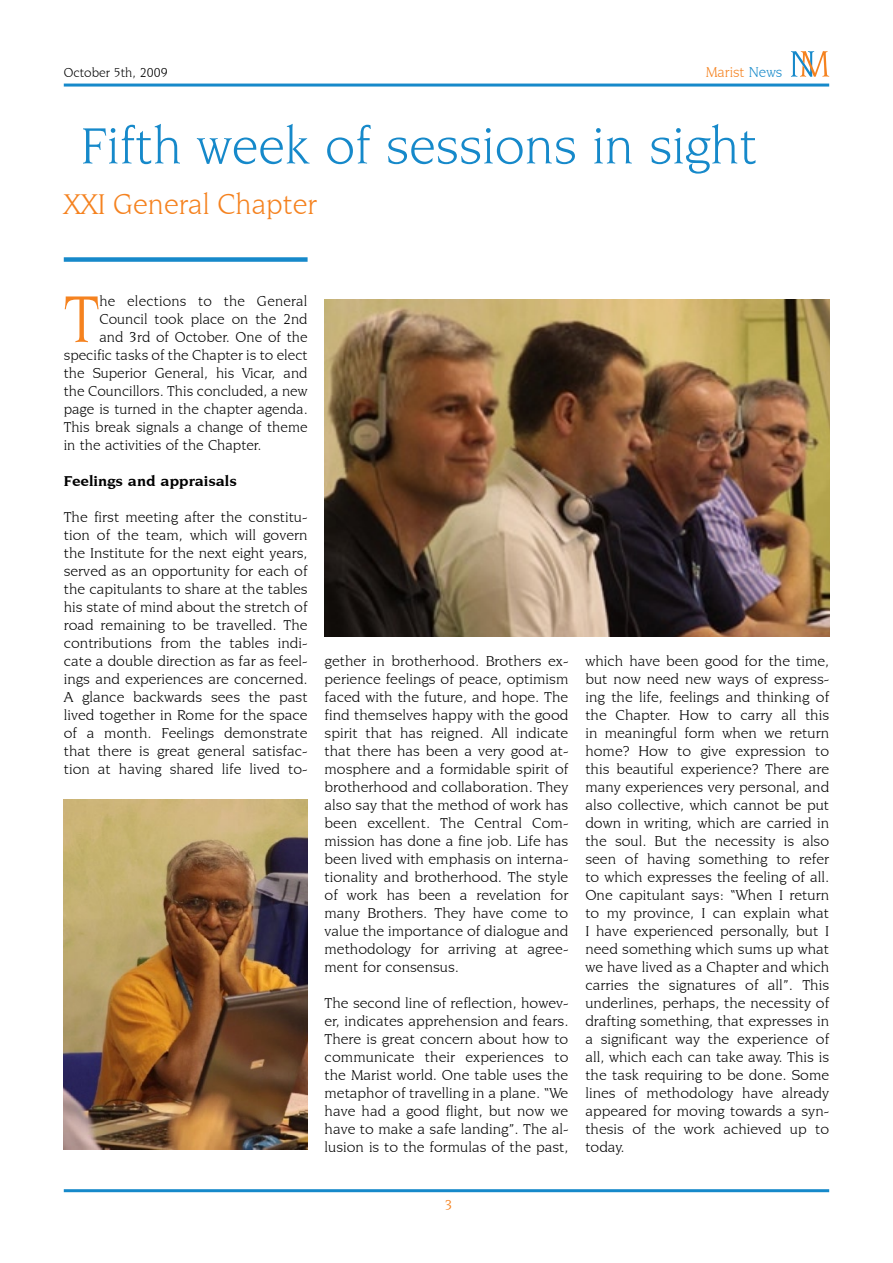
<style>
.page{position:relative;width:893px;height:1263px;background:#fff}
.page>*{position:absolute;margin:0;border:0;box-sizing:border-box;transform-origin:0 0}
.t1{font:70.05px "Novarese IT Cby BT";color:#f5821f}
.t2{font:54px "Novarese IT Cby BT";color:#1689ca}
.t3{font:30px "Novarese IT Cby BT";color:#f5821f}
.t4{font:15px/18px "Novarese IT Cby BT";color:#000;text-align:justify;scale:1.05 1}
.t5{font:15px "Novarese IT Cby BT";color:#000}
.t6{font:700 15px "Novarese IT Cby BT";color:#000;scale:1.05 1}
.t7{font:15px "Novarese IT Cby BT";color:#f5821f}
.t8{font:13.5px "Novarese IT Cby BT";color:#000}
.s1{color:#1689ca}
</style>
<div class="page">
<hr style="left:64px;top:1189px;width:765px;height:3px;background:#1689ca">
<div style="left:64px;top:257px;width:244px;height:5px;background:#1689ca"></div>
<hr style="left:64px;top:84px;width:765px;height:3px;background:#1689ca">
<svg style="left:791px;top:51px;width:38px;height:26px"></svg>
<img style="left:64px;top:799px;width:244px;height:351px">
<img style="left:325px;top:300px;width:504px;height:337px">
<p class="t8" style="left:64px;top:64px;width:105px">October 5th, 2009</p>
<p class="t7" style="left:706px;top:63px;width:78px">Marist <span class="s1">News</span></p>
<h2 class="t2" style="left:81px;top:114px;width:678px">Fifth week of sessions in sight</h2>
<h3 class="t3" style="left:64px;top:187px;width:255px">XXI General Chapter</h3>
<h1 class="t1" style="left:64px;top:278px;width:37px">T</h1>
<p class="t5" style="left:100px;top:292px;width:209px">he elections to the General</p>
<p class="t5" style="left:100px;top:310px;width:210px">Council took place on the 2nd</p>
<p class="t5" style="left:100px;top:328px;width:209px">and 3rd of October. One of the</p>
<p class="t5" style="left:64px;top:346px;width:245px">specific tasks of the Chapter is to elect</p>
<p class="t5" style="left:64px;top:364px;width:245px">the Superior General, his Vicar, and</p>
<p class="t5" style="left:64px;top:382px;width:245px">the Councillors. This concluded, a new</p>
<p class="t5" style="left:64px;top:400px;width:245px">page is turned in the chapter agenda.</p>
<p class="t5" style="left:64px;top:418px;width:245px">This break signals a change of theme</p>
<p class="t5" style="left:64px;top:436px;width:199px">in the activities of the Chapter.</p>
<p class="t6" style="left:64px;top:472px;width:166px">Feelings and appraisals</p>
<p class="t4" style="left:64px;top:508px;width:234px">The first meeting after the constitu&shy;tion of the team, which will govern the Institute for the next eight years, served as an opportunity for each of the capitulants to share at the tables his state of mind about the stretch of road remaining to be travelled. The contributions from the tables indi&shy;cate a double direction as far as feel&shy;ings and experiences are concerned.<br>A glance backwards sees the past lived together in Rome for the space of a month. Feelings demonstrate that there is great general satisfac&shy;tion at having shared life lived to-</p>
<p class="t4" style="left:325px;top:652px;width:234px">gether in brotherhood. Brothers ex&shy;perience feelings of peace, optimism faced with the future, and hope. The find themselves happy with the good spirit that has reigned. All indicate that there has been a very good at&shy;mosphere and a formidable spirit of brotherhood and collaboration. They also say that the method of work has been excellent. The Central Com&shy;mission has done a fine job. Life has been lived with emphasis on interna&shy;tionality and brotherhood. The style of work has been a revelation for many Brothers. They have come to value the importance of dialogue and methodology for arriving at agree&shy;ment for consensus.</p>
<p class="t4" style="left:325px;top:994px;width:234px">The second line of reflection, howev&shy;er, indicates apprehension and fears.<br>There is great concern about how to communicate their experiences to the Marist world. One table uses the metaphor of travelling in a plane. “We have had a good flight, but now we have to make a safe landing”. The al&shy;lusion is to the formulas of the past,</p>
<p class="t4" style="left:585px;top:652px;width:234px">which have been good for the time, but now need new ways of express&shy;ing the life, feelings and thinking of the Chapter. How to carry all this in meaningful form when we return home? How to give expression to this beautiful experience? There are many experiences very personal, and also collective, which cannot be put down in writing, which are carried in the soul. But the necessity is also seen of having something to refer to which expresses the feeling of all.<br>One capitulant says: “When I return to my province, I can explain what I have experienced personally, but I need something which sums up what we have lived as a Chapter and which carries the signatures of all”. This underlines, perhaps, the necessity of drafting something, that expresses in a significant way the experience of all, which each can take away. This is the task requiring to be done. Some lines of methodology have already appeared for moving towards a syn&shy;thesis of the work achieved up to today.</p>
</div>
